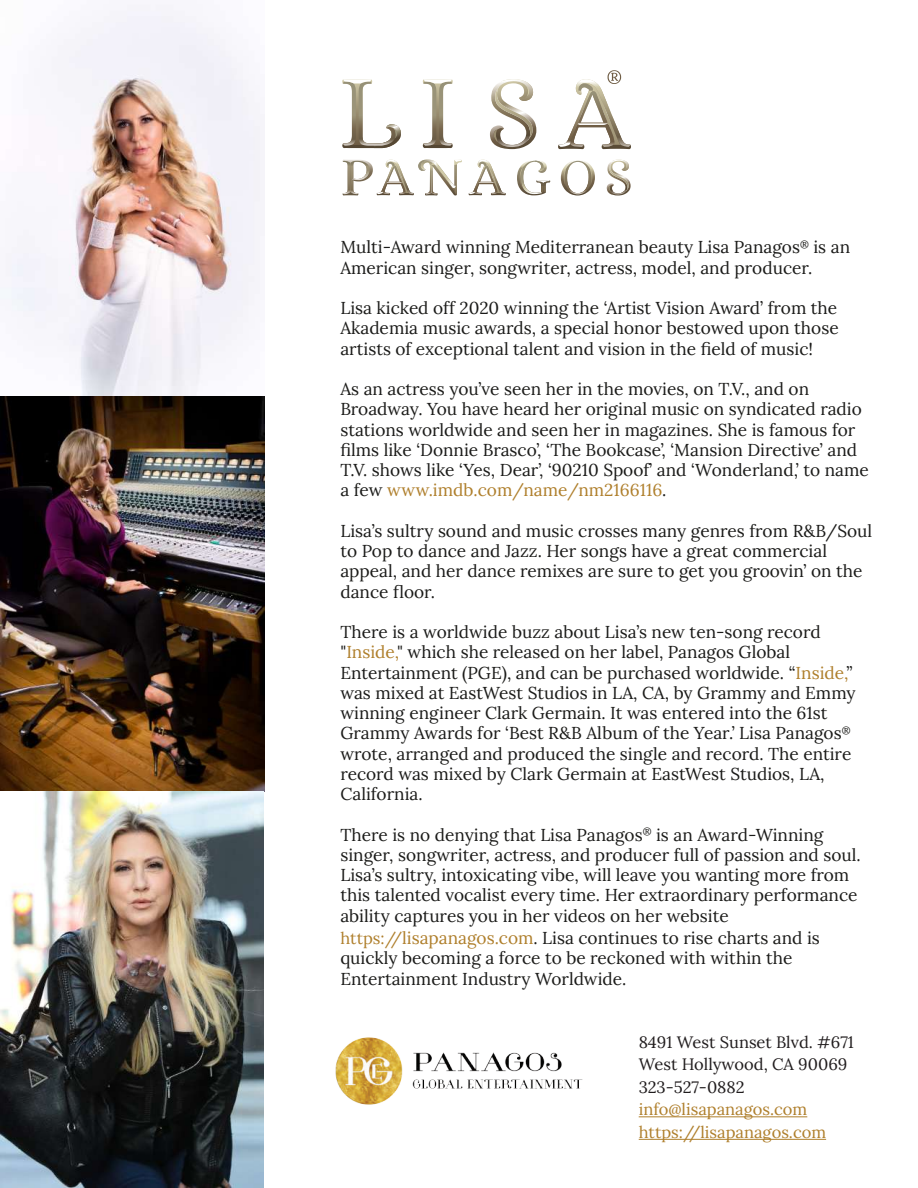
<style>
.page{position:relative;width:918px;height:1188px;background:#fff}
.page>*{position:absolute;margin:0;border:0;box-sizing:border-box;transform-origin:0 0}
.t1{font:17.25px/20.2px "Lora";color:#1b1b19}
.t2{font:16.5px/22.5px "Lora";color:#211d1e}
.t3{font:16.5px/22.5px "Lora";color:#af7f2c}
.s1{color:#af7f2c}
.s2{font-size:16.5px;color:#af7f2c}
</style>
<div class="page">
<img style="left:335px;top:1037px;width:248px;height:68px">
<hr style="left:639px;top:1116px;width:168px;height:1px;background:#af7f2c">
<hr style="left:639px;top:1139px;width:187px;height:1px;background:#af7f2c">
<img style="left:0;top:5px;width:264px;height:1183px">
<svg style="left:607px;top:160px;width:24px;height:36px"></svg>
<svg style="left:469px;top:160px;width:37px;height:35px"></svg>
<svg style="left:561px;top:160px;width:34px;height:36px"></svg>
<svg style="left:343px;top:160px;width:119px;height:35px"></svg>
<svg style="left:517px;top:160px;width:34px;height:35px"></svg>
<svg style="left:342px;top:79px;width:59px;height:69px"></svg>
<svg style="left:423px;top:79px;width:30px;height:69px"></svg>
<svg style="left:490px;top:79px;width:46px;height:70px"></svg>
<svg style="left:558px;top:70px;width:73px;height:79px"></svg>
<p class="t1" style="left:340px;top:236px;width:511px">Multi-Award winning Mediterranean beauty Lisa Panagos<sup>®</sup> is an<br>American singer, songwriter, actress, model, and producer.</p>
<p class="t1" style="left:340px;top:297px;width:500px;text-align:justify">Lisa kicked off 2020 winning the ‘Artist Vision Award’ from the Akademia music awards, a special honor bestowed upon those artists of exceptional talent and vision in the field of music!</p>
<p class="t1" style="left:340px;top:378px;width:530px">As an actress you’ve seen her in the movies, on T.V., and on Broadway. You have heard her original music on syndicated radio stations worldwide and seen her in magazines. She is famous for films like ‘Donnie Brasco’, ‘The Bookcase’, ‘Mansion Directive’ and T.V. shows like ‘Yes, Dear’, ‘90210 Spoof’ and ‘Wonderland,’ to name a few <span class="s1">www.imdb.com/name/nm2166116</span>.</p>
<p class="t1" style="left:340px;top:519px;width:533px">Lisa’s sultry sound and music crosses many genres from R&amp;B/Soul to Pop to dance and Jazz. Her songs have a great commercial appeal, and her dance remixes are sure to get you groovin’ on the dance floor.</p>
<p class="t1" style="left:340px;top:621px;width:517px">There is a worldwide buzz about Lisa’s new ten-song record "<span class="s1">Inside,</span>" which she released on her label, Panagos Global Entertainment (PGE), and can be purchased worldwide. “<span class="s1">Inside,</span>” was mixed at EastWest Studios in LA, CA, by Grammy and Emmy winning engineer Clark Germain. It was entered into the 61st Grammy Awards for ‘Best R&amp;B Album of the Year.’ Lisa Panagos<sup>® </sup>wrote, arranged and produced the single and record. The entire record was mixed by Clark Germain at EastWest Studios, LA, California.</p>
<p class="t1" style="left:340px;top:823px;width:522px">There is no denying that Lisa Panagos<sup>®</sup> is an Award-Winning singer, songwriter, actress, and producer full of passion and soul.<br>Lisa’s sultry, intoxicating vibe, will leave you wanting more from this talented vocalist every time. Her extraordinary performance ability captures you in her videos on her website</p>
<p class="t1" style="left:340px;top:927px;width:481px"><span class="s2">https://</span><span class="s1">lisapanagos.com</span>. Lisa continues to rise charts and is quickly becoming a force to be reckoned with within the<br>Entertainment Industry Worldwide.</p>
<p class="t2" style="left:639px;top:1029px;width:217px">8491 West Sunset Blvd. #671<br>West Hollywood, CA 90069<br>323-527-0882</p>
<p class="t3" style="left:639px;top:1097px;width:189px">info@lisapanagos.com https://lisapanagos.com</p>
</div>
